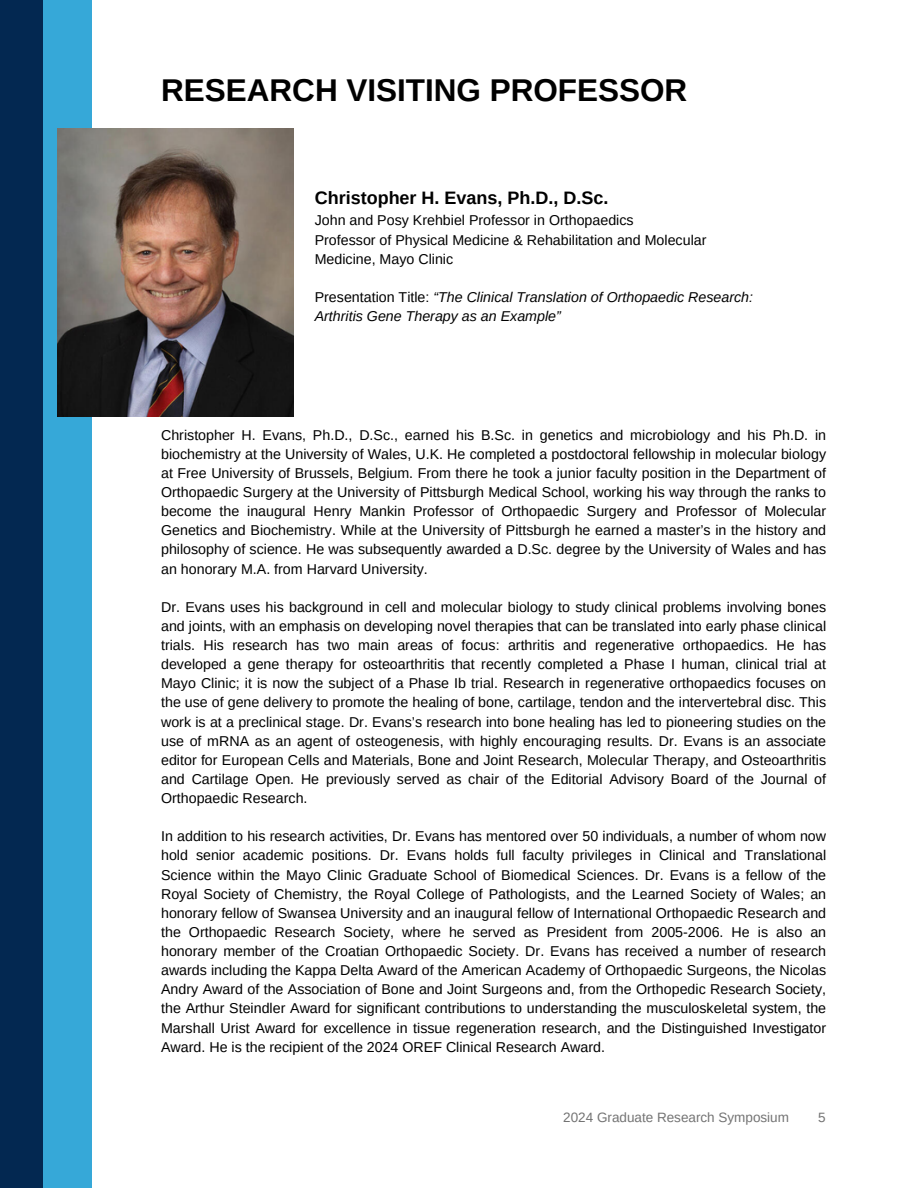
<style>
.page{position:relative;width:918px;height:1188px;background:#fff}
.page>*{position:absolute;margin:0;border:0;box-sizing:border-box;transform-origin:0 0}
.t1{font:700 31.5px "Arimo";color:#000}
.t2{font:700 18px "Arimo";color:#000}
.t3{font:14.25px/19.2px "Arimo";color:#000;text-align:justify}
.t4{font:italic 14.25px/19.2px "Arimo";color:#000}
.t5{font:13.5px "Arimo";color:#737373}
.s1{font-style:normal}
</style>
<div class="page">
<div style="left:0;top:0;width:89px;height:1188px;background:#032851"></div>
<div style="left:43px;top:0;width:49px;height:1188px;background:#36a8d8"></div>
<img style="left:58px;top:129px;width:235px;height:288px">
<p class="t1" style="left:161px;top:73px;width:528px">RESEARCH VISITING PROFESSOR</p>
<h1 class="t2" style="left:315px;top:188px;width:295px">Christopher H. Evans, Ph.D., D.Sc.</h1>
<p class="t3" style="left:315px;top:211px;width:320px">John and Posy Krehbiel Professor in Orthopaedics</p>
<p class="t3" style="left:315px;top:230px;width:393px">Professor of Physical Medicine &amp; Rehabilitation and Molecular<br>Medicine, Mayo Clinic</p>
<p class="t4" style="left:315px;top:287px;width:440px"><span class="s1">Presentation Title:</span> “The Clinical Translation of Orthopaedic Research:<br>Arthritis Gene Therapy as an Example”</p>
<p class="t3" style="left:161px;top:425px;width:667px">Christopher H. Evans, Ph.D., D.Sc., earned his B.Sc. in genetics and microbiology and his Ph.D. in biochemistry at the University of Wales, U.K. He completed a postdoctoral fellowship in molecular biology at Free University of Brussels, Belgium. From there he took a junior faculty position in the Department of Orthopaedic Surgery at the University of Pittsburgh Medical School, working his way through the ranks to become the inaugural Henry Mankin Professor of Orthopaedic Surgery and Professor of Molecular Genetics and Biochemistry. While at the University of Pittsburgh he earned a master’s in the history and philosophy of science. He was subsequently awarded a D.Sc. degree by the University of Wales and has an honorary M.A. from Harvard University.</p>
<p class="t3" style="left:161px;top:597px;width:667px">Dr. Evans uses his background in cell and molecular biology to study clinical problems involving bones and joints, with an emphasis on developing novel therapies that can be translated into early phase clinical trials. His research has two main areas of focus: arthritis and regenerative orthopaedics. He has developed a gene therapy for osteoarthritis that recently completed a Phase I human, clinical trial at Mayo Clinic; it is now the subject of a Phase Ib trial. Research in regenerative orthopaedics focuses on the use of gene delivery to promote the healing of bone, cartilage, tendon and the intervertebral disc. This work is at a preclinical stage. Dr. Evans’s research into bone healing has led to pioneering studies on the use of mRNA as an agent of osteogenesis, with highly encouraging results. Dr. Evans is an associate editor for European Cells and Materials, Bone and Joint Research, Molecular Therapy, and Osteoarthritis and Cartilage Open. He previously served as chair of the Editorial Advisory Board of the Journal of Orthopaedic Research.</p>
<p class="t3" style="left:161px;top:827px;width:667px">In addition to his research activities, Dr. Evans has mentored over 50 individuals, a number of whom now hold senior academic positions. Dr. Evans holds full faculty privileges in Clinical and Translational Science within the Mayo Clinic Graduate School of Biomedical Sciences. Dr. Evans is a fellow of the Royal Society of Chemistry, the Royal College of Pathologists, and the Learned Society of Wales; an honorary fellow of Swansea University and an inaugural fellow of International Orthopaedic Research and the Orthopaedic Research Society, where he served as President from 2005-2006. He is also an honorary member of the Croatian Orthopaedic Society. Dr. Evans has received a number of research awards including the Kappa Delta Award of the American Academy of Orthopaedic Surgeons, the Nicolas Andry Award of the Association of Bone and Joint Surgeons and, from the Orthopedic Research Society, the Arthur Steindler Award for significant contributions to understanding the musculoskeletal system, the Marshall Urist Award for excellence in tissue regeneration research, and the Distinguished Investigator Award. He is the recipient of the 2024 OREF Clinical Research Award.</p>
<p class="t5" style="left:563px;top:1109px;width:227px">2024 Graduate Research Symposium</p>
<p class="t5" style="left:818px;top:1109px;width:9px">5</p>
</div>
